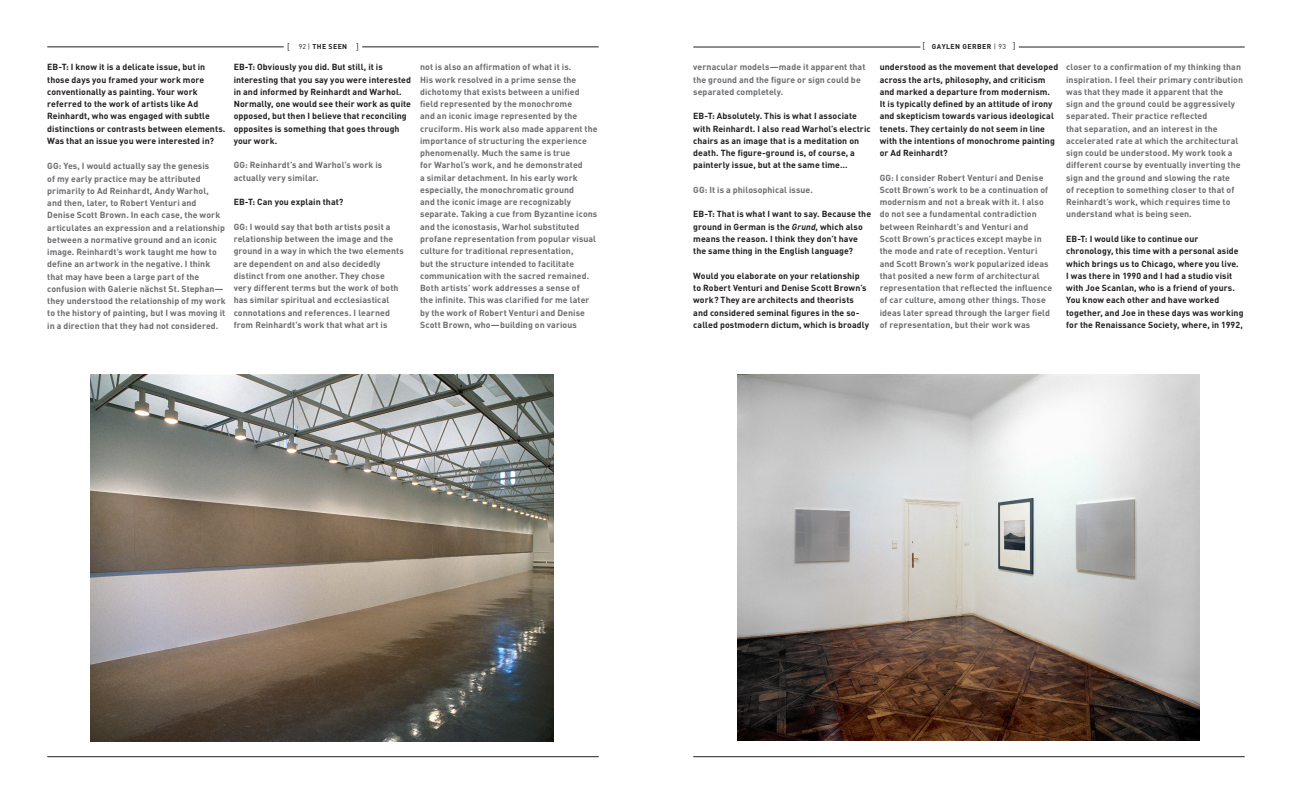
<style>
.page{position:relative;width:1292px;height:804px;background:#fff}
.page>*{position:absolute;margin:0;border:0;box-sizing:border-box;transform-origin:0 0}
.t1{font:700 8.75px/12.2px "DIN";letter-spacing:.01em;color:#6c6d70}
.t2{font:700 8.75px/12.2px "DIN";letter-spacing:.01em;color:#231f20}
.t3{font:8.75px "DIN Pro";color:#231f20}
.t4{font:700 7px "DIN Pro";letter-spacing:.06em;color:#231f20}
.s1{font-weight:400}
.s2{font-weight:400;font-size:8.75px}
.s3{font-style:italic}
</style>
<div class="page">
<hr style="left:362px;top:46px;width:236px;height:1px;background:#231f20">
<hr style="left:47px;top:46px;width:237px;height:1px;background:#231f20">
<hr style="left:693px;top:47px;width:227px;height:1px;background:#231f20">
<hr style="left:1018px;top:47px;width:226px;height:1px;background:#231f20">
<hr style="left:47px;top:756px;width:551px;height:1px;background:#231f20">
<img style="left:91px;top:375px;width:462px;height:366px">
<hr style="left:693px;top:756px;width:551px;height:1px;background:#231f20">
<img style="left:737px;top:374px;width:462px;height:366px">
<p class="t2" style="left:47px;top:61px;width:180px">EB-T: I know it is a delicate issue, but in those days you framed your work more conventionally as painting. Your work referred to the work of artists like Ad Reinhardt, who was engaged with subtle distinctions or contrasts between elements.<br>Was that an issue you were interested in?</p>
<p class="t1" style="left:47px;top:159px;width:180px">GG: Yes, I would actually say the genesis<br>of my early practice may be attributed primarily to Ad Reinhardt, Andy Warhol, and then, later, to Robert Venturi and Denise Scott Brown. In each case, the work articulates an expression and a relationship between a normative ground and an iconic image. Reinhardt’s work taught me how to define an artwork in the negative. I think that may have been a large part of the confusion with Galerie nächst St. Stephan— they understood the relationship of my work to the history of painting, but I was moving it in a direction that they had not considered.</p>
<p class="t3" style="left:287px;top:41px;width:4px">[</p>
<p class="t4" style="left:299px;top:42px;width:61px"><span class="s1">92 |</span> THE SEEN <span class="s2">]</span></p>
<p class="t4" style="left:922px;top:42px;width:95px"><span class="s2">[</span> GAYLEN GERBER <span class="s1">| 93</span> <span class="s2">]</span></p>
<p class="t2" style="left:234px;top:61px;width:179px">EB-T: Obviously you did. But still, it is interesting that you say you were interested in and informed by Reinhardt and Warhol.<br>Normally, one would see their work as quite opposed, but then I believe that reconciling opposites is something that goes through your work.</p>
<p class="t1" style="left:234px;top:159px;width:150px">GG: Reinhardt’s and Warhol’s work is actually very similar.</p>
<p class="t2" style="left:234px;top:195px;width:111px">EB-T: Can you explain that?</p>
<p class="t1" style="left:234px;top:220px;width:172px">GG: I would say that both artists posit a relationship between the image and the ground in a way in which the two elements are dependent on and also decidedly distinct from one another. They chose very different terms but the work of both has similar spiritual and ecclesiastical connotations and references. I learned from Reinhardt’s work that what art is</p>
<p class="t1" style="left:420px;top:61px;width:179px">not is also an affirmation of what it is.<br>His work resolved in a prime sense the dichotomy that exists between a unified field represented by the monochrome<br>and an iconic image represented by the cruciform. His work also made apparent the importance of structuring the experience phenomenally. Much the same is true<br>for Warhol’s work, and he demonstrated<br>a similar detachment. In his early work especially, the monochromatic ground<br>and the iconic image are recognizably separate. Taking a cue from Byzantine icons and the iconostasis, Warhol substituted profane representation from popular visual culture for traditional representation,<br>but the structure intended to facilitate communication with the sacred remained.<br>Both artists’ work addresses a sense of<br>the infinite. This was clarified for me later by the work of Robert Venturi and Denise Scott Brown, who—building on various</p>
<p class="t1" style="left:693px;top:61px;width:174px">vernacular models—made it apparent that the ground and the figure or sign could be separated completely.</p>
<p class="t2" style="left:693px;top:110px;width:179px">EB-T: Absolutely. This is what I associate with Reinhardt. I also read Warhol’s electric chairs as an image that is a meditation on death. The figure-ground is, of course, a painterly issue, but at the same time…</p>
<p class="t1" style="left:693px;top:183px;width:121px">GG: It is a philosophical issue.</p>
<p class="t2" style="left:693px;top:208px;width:179px">EB-T: That is what I want to say. Because the ground in German is the <span class="s3">Grund</span>, which also means the reason. I think they don’t have the same thing in the English language?</p>
<p class="t2" style="left:693px;top:269px;width:177px">Would you elaborate on your relationship to Robert Venturi and Denise Scott Brown’s work? They are architects and theorists and considered seminal figures in the so&shy;called postmodern dictum, which is broadly</p>
<p class="t2" style="left:879px;top:61px;width:180px">understood as the movement that developed across the arts, philosophy, and criticism and marked a departure from modernism.<br>It is typically defined by an attitude of irony and skepticism towards various ideological tenets. They certainly do not seem in line with the intentions of monochrome painting or Ad Reinhardt?</p>
<p class="t1" style="left:879px;top:171px;width:174px">GG: I consider Robert Venturi and Denise Scott Brown’s work to be a continuation of modernism and not a break with it. I also do not see a fundamental contradiction between Reinhardt’s and Venturi and<br>Scott Brown’s practices except maybe in the mode and rate of reception. Venturi and Scott Brown’s work popularized ideas that posited a new form of architectural representation that reflected the influence of car culture, among other things. Those ideas later spread through the larger field of representation, but their work was</p>
<p class="t1" style="left:1066px;top:61px;width:178px">closer to a confirmation of my thinking than inspiration. I feel their primary contribution was that they made it apparent that the<br>sign and the ground could be aggressively separated. Their practice reflected<br>that separation, and an interest in the accelerated rate at which the architectural sign could be understood. My work took a different course by eventually inverting the sign and the ground and slowing the rate<br>of reception to something closer to that of Reinhardt’s work, which requires time to understand what is being seen.</p>
<p class="t2" style="left:1066px;top:232px;width:179px">EB-T: I would like to continue our chronology, this time with a personal aside which brings us to Chicago, where you live.<br>I was there in 1990 and I had a studio visit with Joe Scanlan, who is a friend of yours.<br>You know each other and have worked together, and Joe in these days was working for the Renaissance Society, where, in 1992,</p>
</div>
